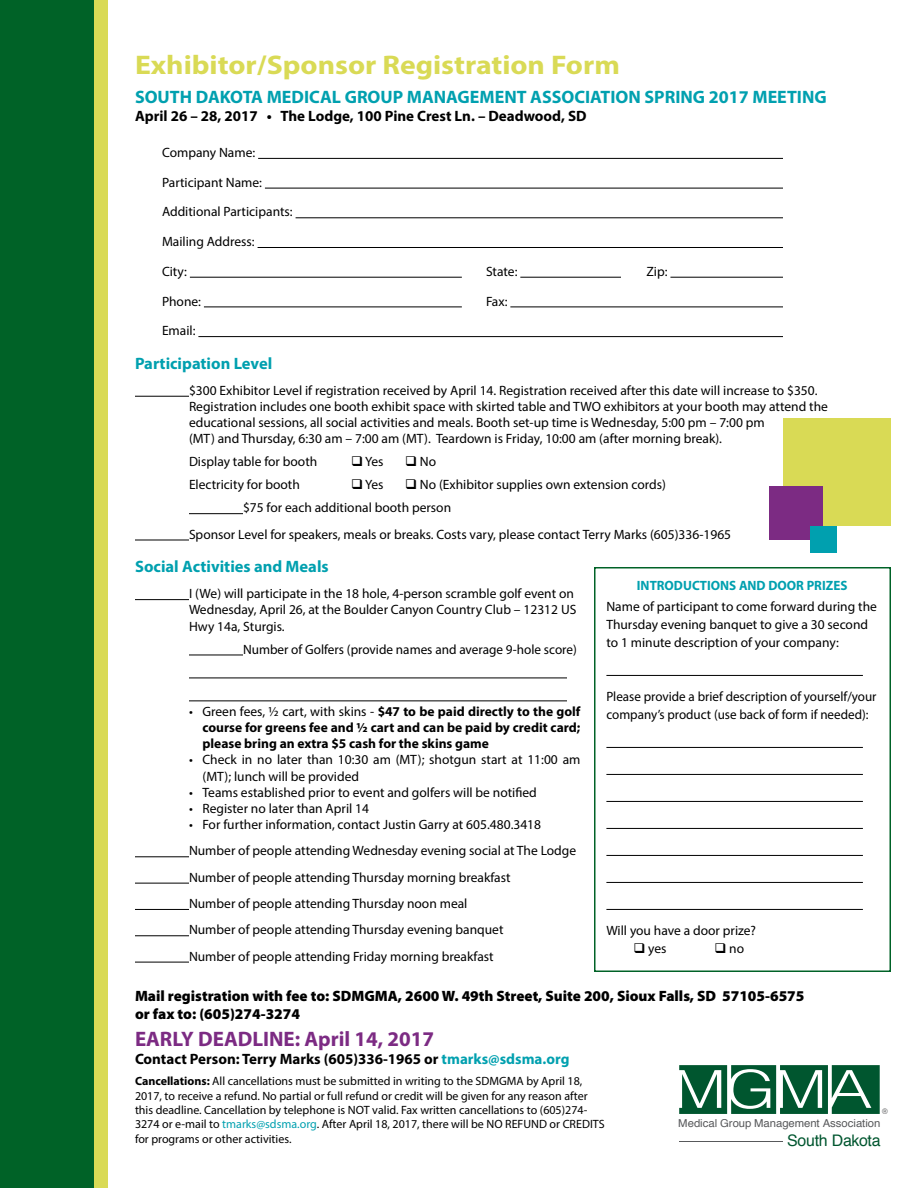
<style>
.page{position:relative;width:918px;height:1188px;background:#fff}
.page>*{position:absolute;margin:0;border:0;box-sizing:border-box;transform-origin:0 0}
.t1{font:700 27px "Myriad Pro";color:#d9da55;scale:1.1 1}
.t2{font:700 21px "Myriad Pro";color:#7c2b83}
.t3{font:700 18px "Myriad Pro";color:#00a0af}
.t4{font:700 16.5px "Myriad Pro";color:#00a0af}
.t5{font:15.9px "Helvetica";letter-spacing:-.02em;color:#00562f}
.t6{font:700 15px "Myriad Pro";color:#000}
.t7{font:900 15px/18px "Myriad Pro";color:#000}
.t8{font:13.5px/16.2px "Myriad Pro";color:#000}
.t9{font:700 13.5px/16.2px "Myriad Pro";color:#000;text-align:justify}
.t10{font:700 13.5px "Myriad Pro";color:#00a0af}
.t11{font:12px/14.4px "Myriad Pro";color:#000}
.t12{font:10.95px "Helvetica";color:#58595b;scale:1.04 1}
.t13{font:7.65px "Helvetica";color:#58595b}
.s1{font-weight:400}
.s2{color:#00a0af}
.s3{font-weight:700}
</style>
<div class="page">
<div style="left:0;top:0;width:94px;height:1188px;background:#006227"></div>
<div style="left:94px;top:0;width:14px;height:1188px;background:#d9da55"></div>
<svg style="left:679px;top:1065px;width:201px;height:49px"></svg>
<hr style="left:679px;top:1141px;width:103px;height:1px;background:#58595b">
<div style="left:783px;top:418px;width:108px;height:108px;background:#d9da55"></div>
<div style="left:770px;top:486px;width:54px;height:54px;background:#7c2b83"></div>
<div style="left:810px;top:526px;width:27px;height:28px;background:#00a0af"></div>
<hr style="left:258px;top:158px;width:525px;height:1px;background:#000">
<hr style="left:265px;top:188px;width:518px;height:1px;background:#000">
<hr style="left:296px;top:217px;width:487px;height:1px;background:#000">
<hr style="left:258px;top:247px;width:525px;height:1px;background:#000">
<hr style="left:190px;top:277px;width:272px;height:1px;background:#000">
<hr style="left:520px;top:277px;width:101px;height:1px;background:#000">
<hr style="left:670px;top:277px;width:113px;height:1px;background:#000">
<hr style="left:204px;top:307px;width:258px;height:1px;background:#000">
<hr style="left:510px;top:307px;width:273px;height:1px;background:#000">
<hr style="left:198px;top:336px;width:585px;height:1px;background:#000">
<hr style="left:135px;top:396px;width:54px;height:1px;background:#000">
<hr style="left:189px;top:513px;width:54px;height:1px;background:#000">
<hr style="left:135px;top:540px;width:54px;height:1px;background:#000">
<hr style="left:135px;top:599px;width:54px;height:1px;background:#000">
<hr style="left:189px;top:655px;width:54px;height:1px;background:#000">
<hr style="left:189px;top:678px;width:378px;height:1px;background:#000">
<hr style="left:189px;top:701px;width:378px;height:1px;background:#000">
<hr style="left:135px;top:856px;width:54px;height:1px;background:#000">
<hr style="left:135px;top:883px;width:54px;height:1px;background:#000">
<hr style="left:135px;top:909px;width:54px;height:1px;background:#000">
<hr style="left:135px;top:935px;width:54px;height:1px;background:#000">
<hr style="left:135px;top:962px;width:54px;height:1px;background:#000">
<div style="left:594px;top:567px;width:297px;height:405px;border:2px solid #006227"></div>
<hr style="left:606px;top:675px;width:257px;height:1px;background:#000">
<hr style="left:606px;top:747px;width:257px;height:1px;background:#000">
<hr style="left:606px;top:774px;width:257px;height:1px;background:#000">
<hr style="left:606px;top:801px;width:257px;height:1px;background:#000">
<hr style="left:606px;top:828px;width:257px;height:1px;background:#000">
<hr style="left:606px;top:855px;width:257px;height:1px;background:#000">
<hr style="left:606px;top:882px;width:257px;height:1px;background:#000">
<hr style="left:606px;top:909px;width:257px;height:1px;background:#000">
<h1 class="t1" style="left:135px;top:48px;width:442px">Exhibitor/Sponsor Registration Form</h1>
<h3 class="t3" style="left:135px;top:85px;width:693px">SOUTH DAKOTA MEDICAL GROUP MANAGEMENT ASSOCIATION SPRING 2017 MEETING</h3>
<p class="t6" style="left:135px;top:106px;width:453px">April 26 – 28, 2017 • The Lodge, 100 Pine Crest Ln. – Deadwood, SD</p>
<p class="t8" style="left:162px;top:137px;width:132px;line-height:29.7px">Company Name:<br>Participant Name:<br>Additional Participants:</p>
<p class="t8" style="left:162px;top:227px;width:94px;line-height:29.7px">Mailing Address:<br>City:</p>
<p class="t8" style="left:486px;top:263px;width:33px">State:</p>
<p class="t8" style="left:647px;top:263px;width:23px">Zip:</p>
<p class="t8" style="left:162px;top:293px;width:41px">Phone:</p>
<p class="t8" style="left:486px;top:293px;width:23px">Fax:</p>
<p class="t8" style="left:162px;top:322px;width:35px">Email:</p>
<p class="t4" style="left:135px;top:352px;width:139px">Participation Level</p>
<p class="t8" style="left:189px;top:382px;width:640px">$300 Exhibitor Level if registration received by April 14. Registration received after this date will increase to $350.<br>Registration includes one booth exhibit space with skirted table and TWO exhibitors at your booth may attend the educational sessions, all social activities and meals. Booth set-up time is Wednesday, 5:00 pm – 7:00 pm<br>(MT) and Thursday, 6:30 am – 7:00 am (MT). Teardown is Friday, 10:00 am (after morning break).</p>
<p class="t8" style="left:189px;top:454px;width:130px">Display table for booth</p>
<p class="t8" style="left:351px;top:454px;width:34px">❑ Yes</p>
<p class="t8" style="left:405px;top:454px;width:33px">❑ No</p>
<p class="t8" style="left:189px;top:477px;width:112px">Electricity for booth</p>
<p class="t8" style="left:351px;top:477px;width:34px">❑ Yes</p>
<p class="t8" style="left:243px;top:473px;width:424px;line-height:23px;text-indent:162px">❑ No (Exhibitor supplies own extension cords) $75 for each additional booth person</p>
<p class="t8" style="left:189px;top:526px;width:544px">Sponsor Level for speakers, meals or breaks. Costs vary, please contact Terry Marks (605)336-1965</p>
<p class="t4" style="left:135px;top:556px;width:195px">Social Activities and Meals</p>
<p class="t8" style="left:189px;top:585px;width:389px">I (We) will participate in the 18 hole, 4-person scramble golf event on<br>Wednesday, April 26, at the Boulder Canyon Country Club – 12312 US<br>Hwy 14a, Sturgis.</p>
<p class="t8" style="left:243px;top:641px;width:335px">Number of Golfers (provide names and average 9-hole score)</p>
<p class="t10" style="left:637px;top:577px;width:212px">INTRODUCTIONS AND DOOR PRIZES</p>
<p class="t8" style="left:606px;top:597px;width:272px;line-height:18px">Name of participant to come forward during the<br>Thursday evening banquet to give a 30 second to 1 minute description of your company:</p>
<p class="t8" style="left:606px;top:687px;width:272px;line-height:18px">Please provide a brief description of yourself/your company’s product (use back of form if needed):</p>
<p class="t9" style="left:202px;top:703px;width:380px;text-indent:-14px"><span class="s1">• Green fees, ½ cart, with skins -</span> $47 to be paid directly to the golf course for greens fee and ½ cart and can be paid by credit card; please bring an extra $5 cash for the skins game</p>
<p class="t8" style="left:202px;top:751px;width:379px;text-indent:-14px">• Check in no later than 10:30 am (MT); shotgun start at 11:00 am (MT); lunch will be provided</p>
<p class="t8" style="left:189px;top:784px;width:349px">• Teams established prior to event and golfers will be notified</p>
<p class="t8" style="left:189px;top:800px;width:182px">• Register no later than April 14</p>
<p class="t8" style="left:189px;top:811px;width:389px;line-height:26.4px">• For further information, contact Justin Garry at 605.480.3418<br>Number of people attending Wednesday evening social at The Lodge Number of people attending Thursday morning breakfast<br>Number of people attending Thursday noon meal<br>Number of people attending Thursday evening banquet<br>Number of people attending Friday morning breakfast</p>
<p class="t7" style="left:135px;top:986px;width:671px">Mail registration with fee to: SDMGMA, 2600 W. 49th Street, Suite 200, Sioux Falls, SD 57105-6575 or fax to: (605)274-3274</p>
<h2 class="t2" style="left:135px;top:1025px;width:301px">EARLY DEADLINE: April 14, 2017</h2>
<p class="t6" style="left:135px;top:1049px;width:436px">Contact Person: Terry Marks (605)336-1965 or <span class="s2">tmarks@sdsma.org</span></p>
<p class="t11" style="left:135px;top:1074px;width:471px"><span class="s3">Cancellations:</span> All cancellations must be submitted in writing to the SDMGMA by April 18, 2017, to receive a refund. No partial or full refund or credit will be given for any reason after this deadline. Cancellation by telephone is NOT valid. Fax written cancellations to (605)274- 3274 or e-mail to <span class="s2">tmarks@sdsma.org</span>. After April 18, 2017, there will be NO REFUND or CREDITS for programs or other activities.</p>
<p class="t8" style="left:606px;top:922px;width:151px">Will you have a door prize?</p>
<p class="t8" style="left:633px;top:940px;width:35px">❑ yes</p>
<p class="t8" style="left:714px;top:940px;width:31px">❑ no</p>
<p class="t13" style="left:882px;top:1106px;width:7px">®</p>
<p class="t12" style="left:678px;top:1116px;width:196px">Medical Group Management Association</p>
<p class="t5" style="left:787px;top:1131px;width:95px">South Dakota</p>
</div>
